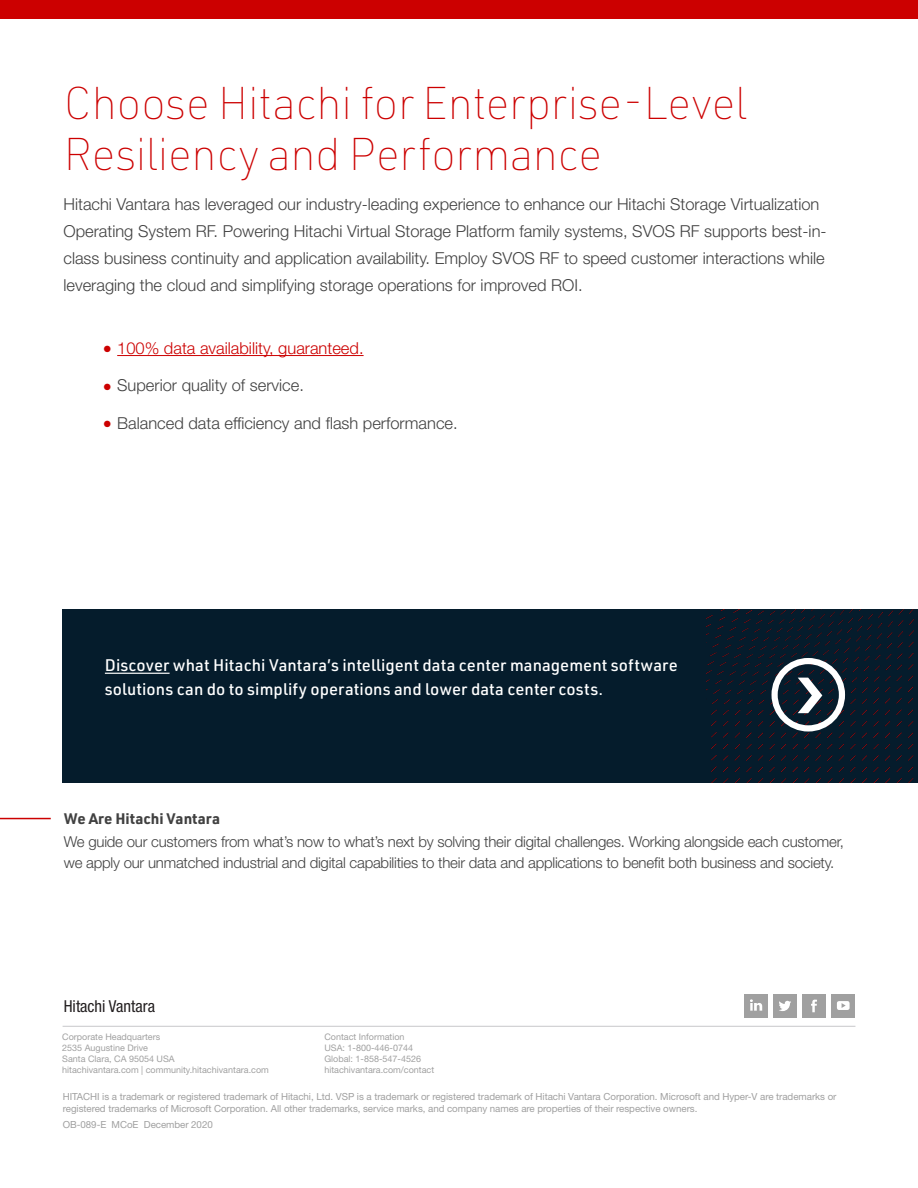
<style>
.page{position:relative;width:918px;height:1188px;background:#fff}
.page>*{position:absolute;margin:0;border:0;box-sizing:border-box;transform-origin:0 0}
.Red_Section_Header{font:100 45px/51px "URWDIN";letter-spacing:-.01em;color:#c00}
.Next_Steps_body{font:300 16.5px/27px "Helvetica Neue LT Std";color:#414141}
.CTA{font:500 16.5px/24px "URWDIN";letter-spacing:.005em;color:#fff}
.t1{font:300 16.5px "Helvetica Neue LT Std";color:#c00}
.t2{font:condensed 16.5px "Helvetica Neue LT Std";color:#231f20}
.We_Are_HV_Body{font:300 15px/21px "Helvetica Neue LT Std";letter-spacing:-.015em;color:#414141}
.We_Are_HV{font:700 15px "URWDIN";color:#414141}
.t3{font:9.75px/12px "Helvetica Neue LT Std";letter-spacing:-.005em;color:#a0a0a0}
.t4{font:9px/10.8px "Helvetica Neue LT Std";color:#a0a0a0}
.s1{color:#c00}
</style>
<div class="page">
<hr style="left:63px;top:1026px;width:792px;height:1px;background:#c7c8ca">
<div style="left:0;top:0;width:918px;height:18px;background:#c00"></div>
<div style="left:803px;top:994px;width:23px;height:23px;background:#a0a0a0"></div>
<svg style="left:811px;top:1000px;width:6px;height:12px"></svg>
<div style="left:744px;top:994px;width:23px;height:23px;background:#a0a0a0"></div>
<svg style="left:750px;top:999px;width:12px;height:12px"></svg>
<div style="left:773px;top:994px;width:23px;height:23px;background:#a0a0a0"></div>
<svg style="left:779px;top:1001px;width:12px;height:10px"></svg>
<div style="left:832px;top:994px;width:23px;height:23px;background:#a0a0a0"></div>
<svg style="left:837px;top:1001px;width:13px;height:9px"></svg>
<div style="left:63px;top:610px;width:855px;height:173px;background:#051c2c"></div>
<img style="left:706px;top:610px;width:208px;height:173px">
<div style="left:772px;top:658px;width:73px;height:74px;border:6px solid #fff;border-radius:50%"></div>
<svg style="left:798px;top:678px;width:24px;height:35px"></svg>
<hr style="left:105px;top:673px;width:65px;height:1px;background:#fff">
<hr style="left:0;top:818px;width:51px;height:1px;background:#c00">
<hr style="left:117px;top:355px;width:247px;height:1px;background:#c00">
<p class="Red_Section_Header" style="left:63px;top:76px;width:686px">Choose Hitachi for Enterprise-Level<br>Resiliency and Performance</p>
<p class="Next_Steps_body" style="left:63px;top:190px;width:765px">Hitachi Vantara has leveraged our industry-leading experience to enhance our Hitachi Storage Virtualization Operating System RF. Powering Hitachi Virtual Storage Platform family systems, SVOS RF supports best-in&shy;class business continuity and application availability. Employ SVOS RF to speed customer interactions while leveraging the cloud and simplifying storage operations for improved ROI.</p>
<p class="t1" style="left:104px;top:338px;width:261px">● 100% data availability, guaranteed.</p>
<p class="Next_Steps_body" style="left:104px;top:372px;width:202px"><span class="s1">●</span> Superior quality of service.</p>
<p class="Next_Steps_body" style="left:104px;top:409px;width:356px"><span class="s1">●</span> Balanced data efficiency and flash performance.</p>
<p class="CTA" style="left:105px;top:652px;width:574px">Discover what Hitachi Vantara’s intelligent data center management software solutions can do to simplify operations and lower data center costs.</p>
<p class="We_Are_HV" style="left:64px;top:808px;width:158px">We Are Hitachi Vantara</p>
<p class="We_Are_HV_Body" style="left:64px;top:831px;width:782px">We guide our customers from what’s now to what’s next by solving their digital challenges. Working alongside each customer, we apply our unmatched industrial and digital capabilities to their data and applications to benefit both business and society.</p>
<p class="t2" style="left:64px;top:996px;width:93px">Hitachi Vantara</p>
<p class="t4" style="left:62px;top:1032px;width:208px">Corporate Headquarters<br>2535 Augustine Drive<br>Santa Clara, CA 95054 USA<br>hitachivantara.com | community.hitachivantara.com</p>
<p class="t4" style="left:324px;top:1032px;width:111px">Contact Information<br>USA: 1-800-446-0744<br>Global: 1-858-547-4526 hitachivantara.com/contact</p>
<p class="t3" style="left:63px;top:1090px;width:775px">HITACHI is a trademark or registered trademark of Hitachi, Ltd. VSP is a trademark or registered trademark of Hitachi Vantara Corporation. Microsoft and Hyper-V are trademarks or registered trademarks of Microsoft Corporation. All other trademarks, service marks, and company names are properties of their respective owners.</p>
<p class="t3" style="left:63px;top:1119px;width:152px">OB-089-E MCoE December 2020</p>
</div>
